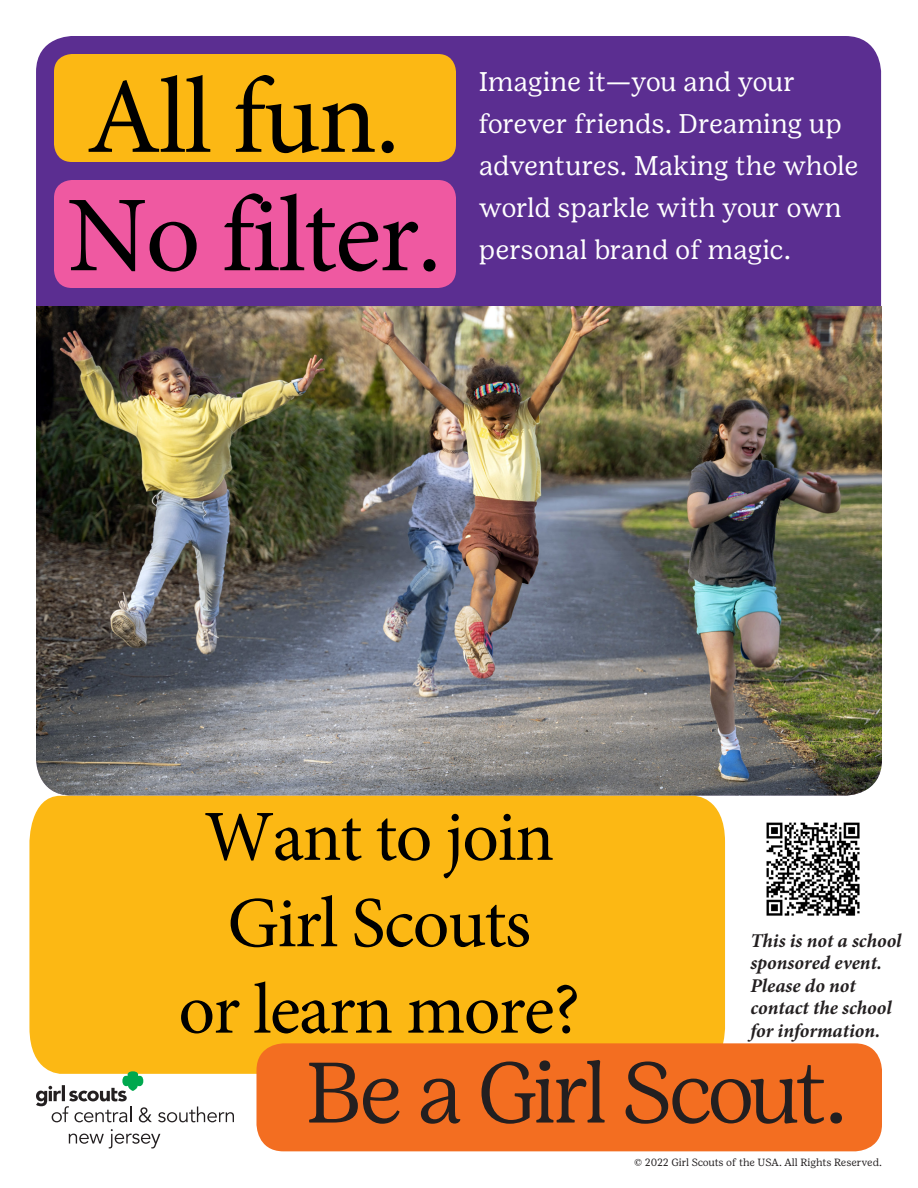
<style>
.page{position:relative;width:918px;height:1188px;background:#fff}
.page>*{position:absolute;margin:0;border:0;box-sizing:border-box;transform-origin:0 0}
.t1{font:108px/118.4px "Minion Pro";letter-spacing:-.02em;color:#000}
.t2{font:300 85.5px "Girl Scout Display";letter-spacing:-.045em;color:#231f20}
.t3{font:72px/86.4px "Minion Pro";letter-spacing:-.025em;color:#000;text-align:center}
.t4{font:27px/42px "Girl Scout Text";letter-spacing:-.01em;color:#fff}
.t5{font:italic 700 19.5px/22.6px "Minion Pro";color:#231f20}
.t6{font:10.5px "Girl Scout Text";letter-spacing:-.01em;color:#231f20}
</style>
<div class="page">
<div style="left:36px;top:36px;width:845px;height:328px;background:#5b2e91;border-radius:36px"></div>
<img style="left:36px;top:306px;width:846px;height:490px">
<div style="left:29px;top:796px;width:696px;height:278px;background:#fcb814"></div>
<div style="left:54px;top:180px;width:402px;height:108px;background:#ef59a1;border-radius:18px"></div>
<div style="left:256px;top:1043px;width:626px;height:108px;background:#f36e21;border-radius:27px"></div>
<img style="left:766px;top:822px;width:94px;height:94px">
<svg style="left:158px;top:1106px;width:76px;height:16px"></svg>
<svg style="left:69px;top:1129px;width:91px;height:19px"></svg>
<svg style="left:36px;top:1071px;width:116px;height:51px"></svg>
<div style="left:54px;top:54px;width:402px;height:108px;background:#fcb814;border-radius:18px"></div>
<h1 class="t1" style="left:67px;top:59px;width:376px">All fun.<br>No filter.</h1>
<p class="t4" style="left:479px;top:61px;width:381px">Imagine it—you and your forever friends. Dreaming up adventures. Making the whole world sparkle with your own personal brand of magic.</p>
<h3 class="t3" style="left:178px;top:794px;width:403px">Want to join<br>Girl Scouts<br>or learn more?</h3>
<p class="t5" style="left:750px;top:929px;width:153px">This is not a school sponsored event.<br>Please do not contact the school for information.</p>
<p class="t2" style="left:306px;top:1044px;width:542px">Be a Girl Scout.</p>
<p class="t6" style="left:634px;top:1155px;width:249px">© 2022 Girl Scouts of the USA. All Rights Reserved.</p>
</div>
